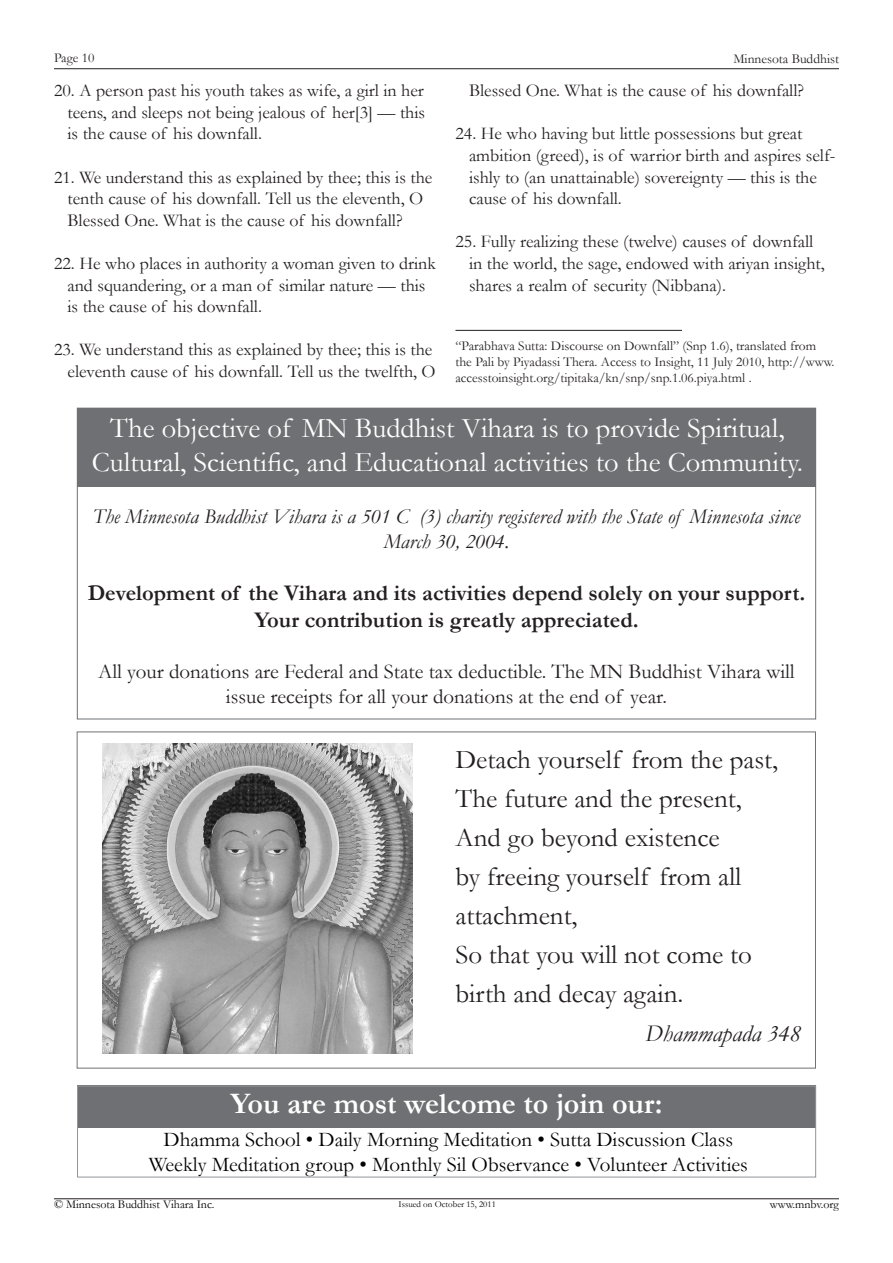
<style>
.page{position:relative;width:893px;height:1263px;background:#fff}
.page>*{position:absolute;margin:0;border:0;box-sizing:border-box;transform-origin:0 0}
.t1{font:700 30px "Garamond";color:#fff}
.t2{font:28.5px/34.2px "Garamond";color:#fff;text-align:center}
.t3{font:27px/39px "Garamond";color:#231f20}
.t4{font:italic 24px "Garamond";color:#231f20}
.t5{font:700 22.5px/27px "Garamond";color:#231f20;text-align:center}
.t6{font:21px/25.2px "Garamond";color:#231f20;text-align:center}
.t7{font:21px "Garamond";color:#000}
.t8{font:italic 21px/25.2px "Garamond";color:#231f20;text-align:center}
.paragraph{font:18px/21.6px "Garamond";color:#231f20}
.paragraph-2{font:13.5px/16.2px "Garamond";color:#231f20}
.t9{font:12px "Garamond";color:#000}
.t10{font:9px "Garamond";color:#010000}
</style>
<div class="page">
<hr style="left:54px;top:68px;width:785px;height:1px;background:#231f20">
<hr style="left:54px;top:1198px;width:785px;height:1px;background:#231f20">
<div style="left:77px;top:1086px;width:738px;height:42px;background:#6f7073"></div>
<div style="left:77px;top:1086px;width:739px;height:91px;border:1px solid #939598"></div>
<hr style="left:455px;top:330px;width:227px;height:1px;background:#231f20">
<div style="left:78px;top:408px;width:738px;height:79px;background:#6f7073"></div>
<img style="left:103px;top:744px;width:309px;height:309px">
<p class="paragraph-2" style="left:54px;top:49px;width:42px">Page 10</p>
<p class="paragraph-2" style="left:733px;top:50px;width:107px">Minnesota Buddhist</p>
<p class="paragraph" style="left:68px;top:79px;width:359px;text-align:justify;text-indent:-14px">20. A person past his youth takes as wife, a girl in her teens, and sleeps not being jealous of her[3] — this is the cause of his downfall.</p>
<p class="paragraph" style="left:68px;top:166px;width:366px;text-indent:-14px">21. We understand this as explained by thee; this is the tenth cause of his downfall. Tell us the eleventh, O<br>Blessed One. What is the cause of his downfall?</p>
<p class="paragraph" style="left:68px;top:252px;width:370px;text-indent:-14px">22. He who places in authority a woman given to drink and squandering, or a man of similar nature — this is the cause of his downfall.</p>
<p class="paragraph" style="left:54px;top:338px;width:383px;text-align:right">23. We understand this as explained by thee; this is the eleventh cause of his downfall. Tell us the twelfth, O</p>
<p class="paragraph" style="left:469px;top:79px;width:337px">Blessed One. What is the cause of his downfall?</p>
<p class="paragraph" style="left:469px;top:122px;width:368px;text-indent:-14px">24. He who having but little possessions but great ambition (greed), is of warrior birth and aspires self&shy;ishly to (an unattainable) sovereignty — this is the cause of his downfall.</p>
<p class="paragraph" style="left:469px;top:230px;width:357px;text-indent:-14px">25. Fully realizing these (twelve) causes of downfall in the world, the sage, endowed with ariyan insight, shares a realm of security (Nibbana).</p>
<p class="paragraph-2" style="left:455px;top:337px;width:380px">“Parabhava Sutta: Discourse on Downfall” (Snp 1.6), translated from the Pali by Piyadassi Thera. Access to Insight, 11 July 2010, http://www. accesstoinsight.org/tipitaka/kn/snp/snp.1.06.piya.html .</p>
<p class="t2" style="left:92px;top:410px;width:713px">The objective of MN Buddhist Vihara is to provide Spiritual,<br>Cultural, Scientific, and Educational activities to the Community.</p>
<p class="t8" style="left:93px;top:503px;width:709px">The Minnesota Buddhist Vihara is a 501 C (3) charity registered with the State of Minnesota since<br>March 30, 2004.</p>
<p class="t5" style="left:88px;top:580px;width:719px">Development of the Vihara and its activities depend solely on your support.<br>Your contribution is greatly appreciated.</p>
<p class="t6" style="left:98px;top:658px;width:698px">All your donations are Federal and State tax deductible. The MN Buddhist Vihara will issue receipts for all your donations at the end of year.</p>
<p class="t3" style="left:455px;top:739px;width:324px">Detach yourself from the past,</p>
<p class="t3" style="left:455px;top:778px;width:288px">The future and the present,</p>
<p class="t3" style="left:455px;top:817px;width:287px">And go beyond existence by freeing yourself from all attachment,</p>
<p class="t3" style="left:455px;top:934px;width:298px">So that you will not come to birth and decay again.</p>
<p class="t4" style="left:645px;top:1017px;width:157px">Dhammapada 348</p>
<p class="t1" style="left:230px;top:1083px;width:434px">You are most welcome to join our:</p>
<p class="t7" style="left:164px;top:1125px;width:571px">Dhamma School • Daily Morning Meditation • Sutta Discussion Class</p>
<p class="t7" style="left:149px;top:1151px;width:601px">Weekly Meditation group • Monthly Sil Observance • Volunteer Activities</p>
<p class="t9" style="left:54px;top:1196px;width:162px">© Minnesota Buddhist Vihara Inc.</p>
<p class="t9" style="left:770px;top:1196px;width:71px">www.mnbv.org</p>
<p class="t10" style="left:399px;top:1198px;width:99px">Issued on October 15, 2011</p>
</div>
